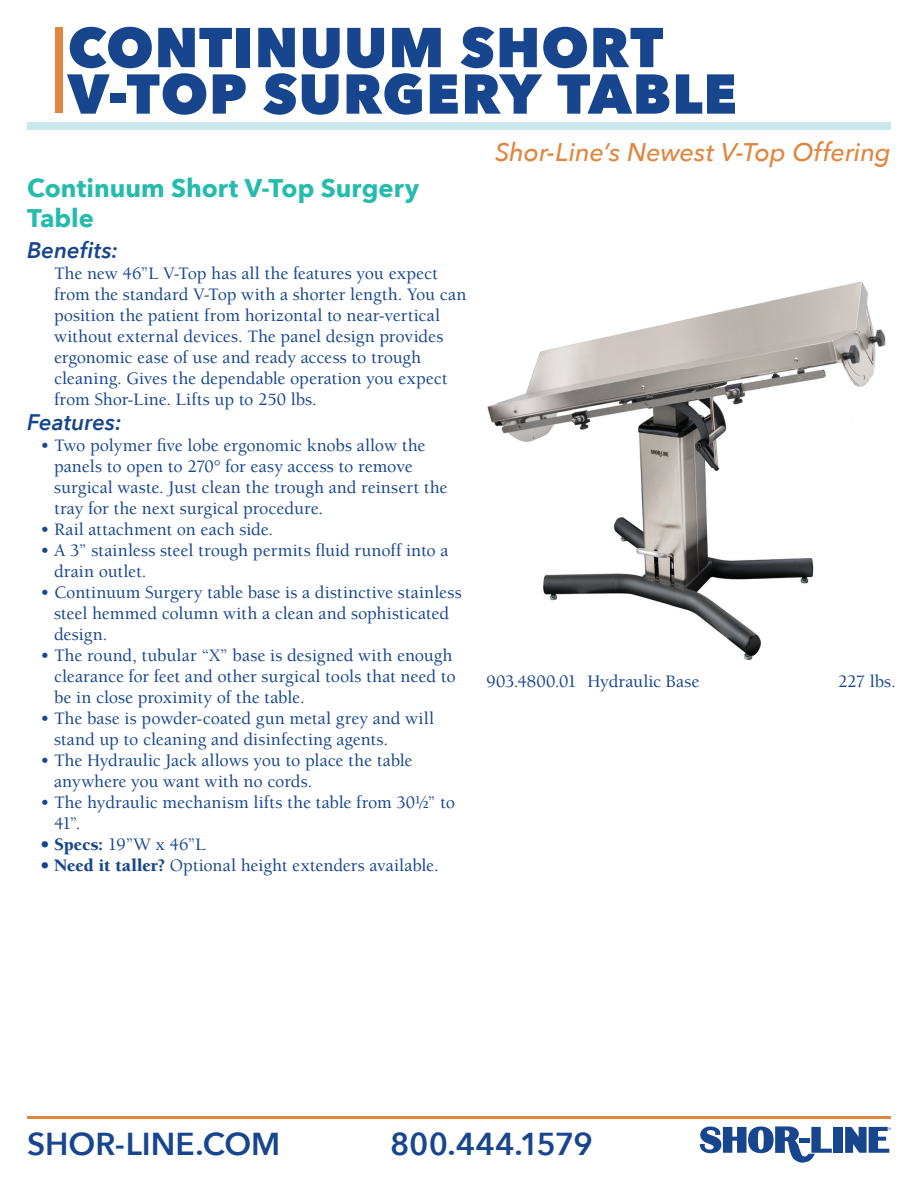
<style>
.page{position:relative;width:918px;height:1188px;background:#fff}
.page>*{position:absolute;margin:0;border:0;box-sizing:border-box;transform-origin:0 0}
.t1{font:800 55.5px/46.5px "Avenir Next";letter-spacing:.015em;color:#17468e}
.t2{font:600 31.65px "Avenir Next";color:#17468e}
.t3{font:700 25.5px/30px "Avenir Next";color:#25bcad}
.t4{font:italic 500 25.5px "Avenir Next";letter-spacing:-.005em;color:#e0863f}
.t5{font:italic 600 22.5px "Avenir Next";color:#17468e}
.t6{font:500 18px/21px "Berkeley";color:#17468e}
.s1{font-weight:900}
</style>
<div class="page">
<img style="left:487px;top:281px;width:399px;height:380px">
<svg style="left:700px;top:1126px;width:132px;height:37px"></svg>
<div style="left:834px;top:1127px;width:9px;height:26px;background:#17468e"></div>
<svg style="left:845px;top:1127px;width:46px;height:26px"></svg>
<hr style="left:799px;top:1139px;width:10px;height:4px;background:#17468e">
<div style="left:27px;top:122px;width:864px;height:7px;background:#c8e8ea"></div>
<div style="left:56px;top:27px;width:7px;height:85px;background:#e0863f"></div>
<hr style="left:27px;top:1116px;width:864px;height:3px;background:#e0863f">
<h1 class="t1" style="left:68px;top:24px;width:670px">CONTINUUM SHORT<br>V-TOP SURGERY TABLE</h1>
<h3 class="t3" style="left:27px;top:173px;width:394px">Continuum Short V-Top Surgery<br>Table</h3>
<p class="t5" style="left:27px;top:231px;width:93px">Benefits:</p>
<p class="t6" style="left:54px;top:263px;width:414px">The new 46”L V-Top has all the features you expect from the standard V-Top with a shorter length. You can position the patient from horizontal to near-vertical without external devices. The panel design provides ergonomic ease of use and ready access to trough cleaning. Gives the dependable operation you expect from Shor-Line. Lifts up to 250 lbs.</p>
<p class="t5" style="left:27px;top:403px;width:96px">Features:</p>
<p class="t6" style="left:54px;top:435px;width:395px;text-indent:-14px">• Two polymer five lobe ergonomic knobs allow the panels to open to 270° for easy access to remove surgical waste. Just clean the trough and reinsert the tray for the next surgical procedure.</p>
<p class="t6" style="left:40px;top:520px;width:234px">• Rail attachment on each side.</p>
<p class="t6" style="left:54px;top:541px;width:396px;text-indent:-14px">• A 3” stainless steel trough permits fluid runoff into a drain outlet.</p>
<p class="t6" style="left:54px;top:583px;width:409px;text-indent:-14px">• Continuum Surgery table base is a distinctive stainless steel hemmed column with a clean and sophisticated design.</p>
<p class="t6" style="left:54px;top:646px;width:403px;text-indent:-14px">• The round, tubular “X” base is designed with enough clearance for feet and other surgical tools that need to be in close proximity of the table.</p>
<p class="t6" style="left:54px;top:709px;width:382px;text-indent:-14px">• The base is powder-coated gun metal grey and will stand up to cleaning and disinfecting agents.</p>
<p class="t6" style="left:54px;top:751px;width:360px;text-indent:-14px">• The Hydraulic Jack allows you to place the table anywhere you want with no cords.</p>
<p class="t6" style="left:54px;top:793px;width:403px;text-indent:-14px">• The hydraulic mechanism lifts the table from 30½” to<br>41”.</p>
<p class="t6" style="left:40px;top:835px;width:166px"><span class="s1">• Specs:</span> 19”W x 46”L</p>
<p class="t6" style="left:40px;top:856px;width:400px"><span class="s1">• Need it taller?</span> Optional height extenders available.</p>
<h3 class="t4" style="left:495px;top:131px;width:397px">Shor-Line’s Newest V-Top Offering</h3>
<p class="t6" style="left:487px;top:671px;width:214px">903.4800.01 Hydraulic Base</p>
<p class="t6" style="left:838px;top:671px;width:59px">227 lbs.</p>
<h2 class="t2" style="left:27px;top:1116px;width:255px">SHOR-LINE.COM</h2>
<h2 class="t2" style="left:390px;top:1116px;width:204px">800.444.1579</h2>
</div>
